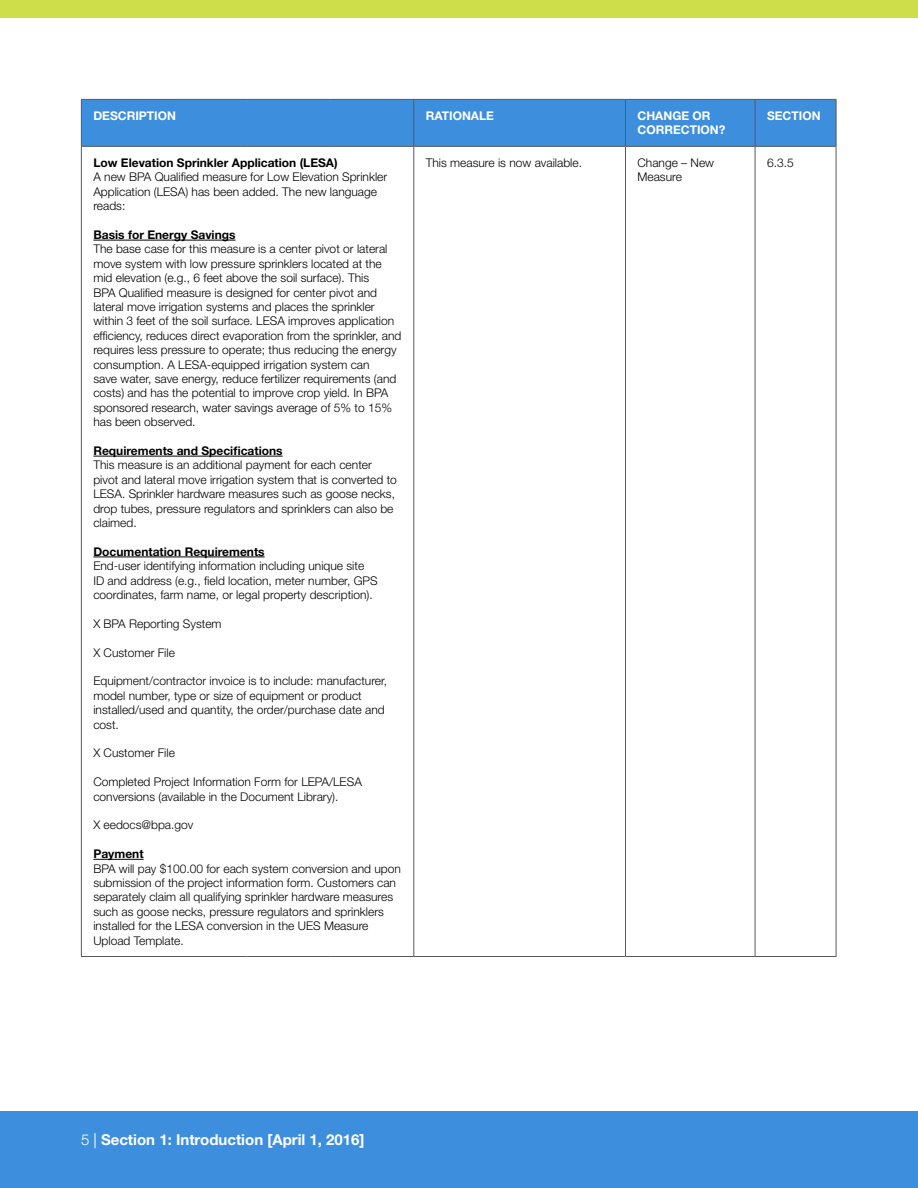
<style>
.page{position:relative;width:918px;height:1188px;background:#fff}
.page>*{position:absolute;margin:0;border:0;box-sizing:border-box;transform-origin:0 0}
.t1{font:700 15px "Helvetica Neue LT Std";color:#fff}
.t2{font:300 12px/14.4px "Helvetica Neue LT Std";color:#000}
.t3{font:700 12px "Helvetica Neue LT Std";color:#000}
.t4{font:700 12px/14.4px "Helvetica Neue LT Std";color:#fff}
.s1{font-weight:300}
.s2{font-weight:400}
</style>
<div class="page">
<div style="left:0;top:0;width:918px;height:18px;background:#cedd4a"></div>
<div style="left:0;top:1112px;width:918px;height:76px;background:#3e8ede"></div>
<div style="left:82px;top:100px;width:754px;height:46px;background:#3e8ede"></div>
<hr style="left:413px;top:100px;width:1px;height:46px;background:#58595b">
<hr style="left:81px;top:956px;width:166px;height:1px;background:#58595b">
<hr style="left:247px;top:956px;width:84px;height:1px;background:#58595b">
<hr style="left:331px;top:956px;width:83px;height:1px;background:#58595b">
<hr style="left:414px;top:956px;width:211px;height:1px;background:#58595b">
<hr style="left:625px;top:956px;width:130px;height:1px;background:#58595b">
<hr style="left:755px;top:956px;width:81px;height:1px;background:#58595b">
<hr style="left:625px;top:100px;width:1px;height:46px;background:#58595b">
<hr style="left:755px;top:100px;width:1px;height:46px;background:#58595b">
<hr style="left:836px;top:100px;width:1px;height:46px;background:#58595b">
<hr style="left:413px;top:147px;width:1px;height:809px;background:#58595b">
<hr style="left:625px;top:147px;width:1px;height:809px;background:#58595b">
<hr style="left:755px;top:147px;width:1px;height:809px;background:#58595b">
<hr style="left:836px;top:147px;width:1px;height:809px;background:#58595b">
<hr style="left:81px;top:99px;width:166px;height:1px;background:#58595b">
<hr style="left:81px;top:100px;width:1px;height:46px;background:#58595b">
<hr style="left:247px;top:99px;width:84px;height:1px;background:#58595b">
<hr style="left:331px;top:99px;width:83px;height:1px;background:#58595b">
<hr style="left:414px;top:99px;width:211px;height:1px;background:#58595b">
<hr style="left:625px;top:99px;width:130px;height:1px;background:#58595b">
<hr style="left:755px;top:99px;width:81px;height:1px;background:#58595b">
<hr style="left:81px;top:146px;width:166px;height:1px;background:#58595b">
<hr style="left:247px;top:146px;width:84px;height:1px;background:#58595b">
<hr style="left:331px;top:146px;width:83px;height:1px;background:#58595b">
<hr style="left:414px;top:146px;width:211px;height:1px;background:#58595b">
<hr style="left:625px;top:146px;width:130px;height:1px;background:#58595b">
<hr style="left:755px;top:146px;width:81px;height:1px;background:#58595b">
<hr style="left:81px;top:147px;width:1px;height:809px;background:#58595b">
<hr style="left:93px;top:240px;width:143px;height:1px;background:#000">
<hr style="left:93px;top:456px;width:190px;height:1px;background:#000">
<hr style="left:93px;top:557px;width:172px;height:1px;background:#000">
<hr style="left:93px;top:859px;width:51px;height:1px;background:#000">
<p class="t4" style="left:93px;top:108px;width:84px">Description</p>
<p class="t4" style="left:426px;top:108px;width:70px">Rationale</p>
<p class="t4" style="left:637px;top:108px;width:89px">Change or<br>Correction?</p>
<p class="t4" style="left:767px;top:108px;width:55px">Section</p>
<p class="t3" style="left:93px;top:155px;width:246px">Low Elevation Sprinkler Application (LESA)</p>
<p class="t2" style="left:93px;top:170px;width:295px">A new BPA Qualified measure for Low Elevation Sprinkler<br>Application (LESA) has been added. The new language reads:</p>
<p class="t3" style="left:93px;top:227px;width:144px">Basis for Energy Savings</p>
<p class="t2" style="left:93px;top:242px;width:310px">The base case for this measure is a center pivot or lateral move system with low pressure sprinklers located at the mid elevation (e.g., 6 feet above the soil surface). This<br>BPA Qualified measure is designed for center pivot and lateral move irrigation systems and places the sprinkler within 3 feet of the soil surface. LESA improves application efficiency, reduces direct evaporation from the sprinkler, and requires less pressure to operate; thus reducing the energy consumption. A LESA-equipped irrigation system can<br>save water, save energy, reduce fertilizer requirements (and costs) and has the potential to improve crop yield. In BPA sponsored research, water savings average of 5% to 15% has been observed.</p>
<p class="t3" style="left:93px;top:443px;width:191px">Requirements and Specifications</p>
<p class="t2" style="left:93px;top:458px;width:305px">This measure is an additional payment for each center pivot and lateral move irrigation system that is converted to LESA. Sprinkler hardware measures such as goose necks, drop tubes, pressure regulators and sprinklers can also be claimed.</p>
<p class="t3" style="left:93px;top:544px;width:173px">Documentation Requirements</p>
<p class="t2" style="left:93px;top:558px;width:286px">End-user identifying information including unique site<br>ID and address (e.g., field location, meter number, GPS coordinates, farm name, or legal property description).</p>
<p class="t2" style="left:93px;top:616px;width:130px">X BPA Reporting System</p>
<p class="t2" style="left:93px;top:645px;width:83px">X Customer File</p>
<p class="t2" style="left:93px;top:674px;width:295px">Equipment/contractor invoice is to include: manufacturer, model number, type or size of equipment or product installed/used and quantity, the order/purchase date and cost.</p>
<p class="t2" style="left:93px;top:746px;width:83px">X Customer File</p>
<p class="t2" style="left:93px;top:774px;width:270px">Completed Project Information Form for LEPA/LESA conversions (available in the Document Library).</p>
<p class="t2" style="left:93px;top:818px;width:102px">X eedocs@bpa.gov</p>
<p class="t3" style="left:93px;top:846px;width:52px">Payment</p>
<p class="t2" style="left:93px;top:861px;width:309px">BPA will pay $100.00 for each system conversion and upon submission of the project information form. Customers can separately claim all qualifying sprinkler hardware measures such as goose necks, pressure regulators and sprinklers installed for the LESA conversion in the UES Measure Upload Template.</p>
<p class="t2" style="left:426px;top:155px;width:158px">This measure is now available.</p>
<p class="t2" style="left:637px;top:155px;width:78px">Change – New<br>Measure</p>
<p class="t2" style="left:767px;top:155px;width:28px">6.3.5</p>
<p class="t1" style="left:81px;top:1130px;width:285px"><span class="s1">5</span> <span class="s2">|</span> Section 1: Introduction [April 1, 2016]</p>
</div>
